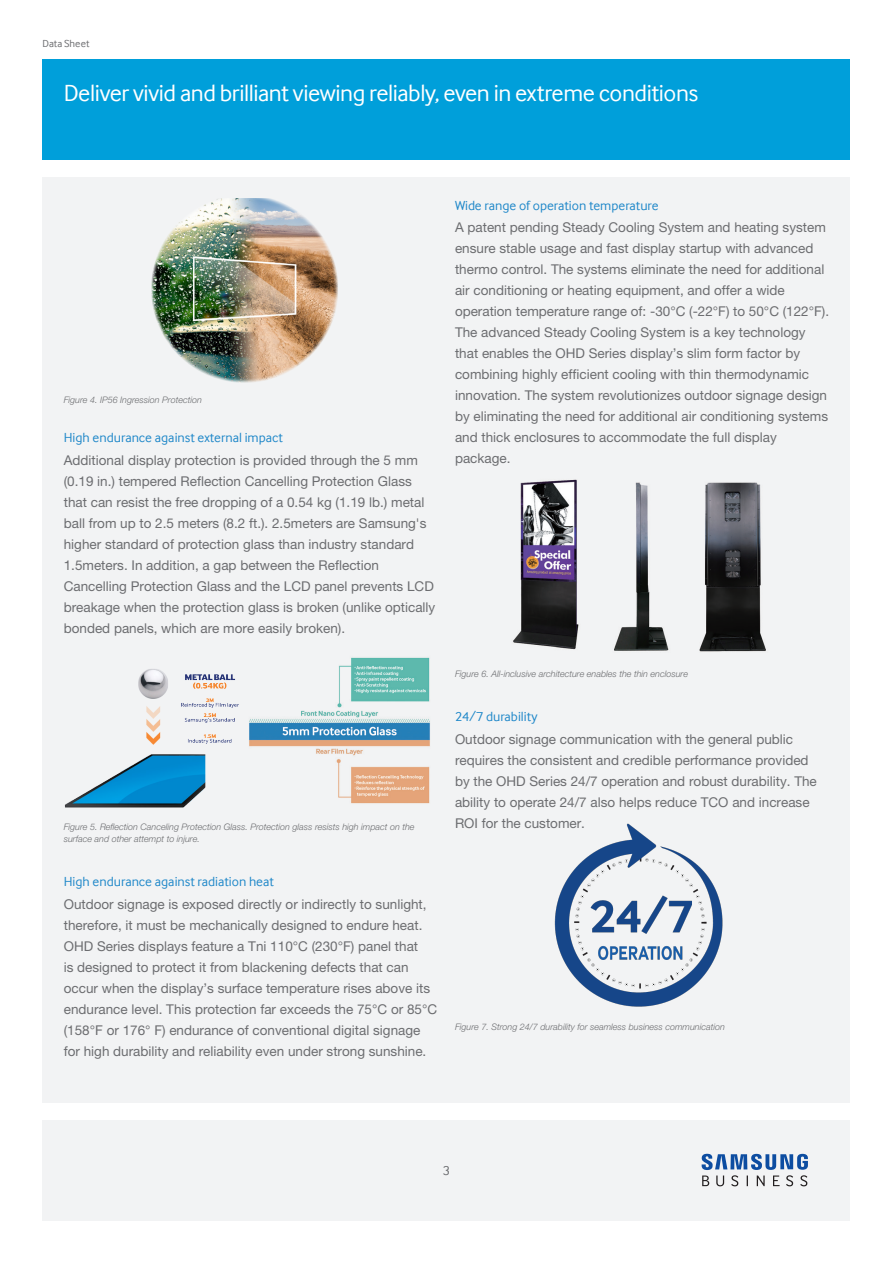
<style>
.page{position:relative;width:893px;height:1263px;background:#fff}
.page>*{position:absolute;margin:0;border:0;box-sizing:border-box;transform-origin:0 0}
.Header__inner_pages{font:24px "Samsung Inter Face";letter-spacing:-.02em;color:#fff}
.Body_copy{font:13.5px/21px "Helvetica Neue LT Pro";color:#6c6d70}
.Heading_2{font:13.5px "Samsung Inter Face";color:#2088c9}
.t1{font:13.5px "Samsung Inter Face";color:#6c6d70}
.t2{font:10.5px "Samsung Inter Face";letter-spacing:.005em;color:#6c6d70}
.Figure{font:italic 300 9px/12px "Helvetica Neue LT Pro";color:#6c6d70}
</style>
<div class="page">
<div style="left:43px;top:1120px;width:807px;height:100px;background:#f2f3f4"></div>
<div style="left:43px;top:60px;width:807px;height:100px;background:#009fda"></div>
<div style="left:43px;top:177px;width:807px;height:926px;background:#f2f3f4"></div>
<svg style="left:702px;top:1154px;width:106px;height:32px"></svg>
<img style="left:151px;top:199px;width:187px;height:184px">
<img style="left:513px;top:479px;width:253px;height:173px">
<img style="left:64px;top:669px;width:175px;height:139px">
<img style="left:249px;top:657px;width:181px;height:147px">
<img style="left:554px;top:823px;width:169px;height:184px">
<p class="t2" style="left:43px;top:38px;width:48px">Data Sheet</p>
<p class="Header__inner_pages" style="left:64px;top:79px;width:636px">Deliver vivid and brilliant viewing reliably, even in extreme conditions</p>
<p class="Figure" style="left:64px;top:393px;width:140px">Figure 4. IP56 Ingression Protection</p>
<p class="Heading_2" style="left:64px;top:430px;width:221px">High endurance against external impact</p>
<p class="Body_copy" style="left:64px;top:449px;width:373px">Additional display protection is provided through the 5 mm (0.19 in.) tempered Reflection Cancelling Protection Glass that can resist the free dropping of a 0.54 kg (1.19 lb.) metal ball from up to 2.5 meters (8.2 ft.). 2.5meters are Samsung's higher standard of protection glass than industry standard 1.5meters. In addition, a gap between the Reflection Cancelling Protection Glass and the LCD panel prevents LCD breakage when the protection glass is broken (unlike optically bonded panels, which are more easily broken).</p>
<p class="Figure" style="left:64px;top:820px;width:352px">Figure 5. Reflection Canceling Protection Glass. Protection glass resists high impact on the surface and other attempt to injure.</p>
<p class="Heading_2" style="left:64px;top:874px;width:212px">High endurance against radiation heat</p>
<p class="Body_copy" style="left:64px;top:893px;width:375px">Outdoor signage is exposed directly or indirectly to sunlight, therefore, it must be mechanically designed to endure heat.<br>OHD Series displays feature a Tni 110°C (230°F) panel that<br>is designed to protect it from blackening defects that can occur when the display’s surface temperature rises above its endurance level. This protection far exceeds the 75°C or 85°C (158°F or 176° F) endurance of conventional digital signage for high durability and reliability even under strong sunshine.</p>
<p class="Heading_2" style="left:455px;top:198px;width:205px">Wide range of operation temperature</p>
<p class="Body_copy" style="left:455px;top:217px;width:376px">A patent pending Steady Cooling System and heating system ensure stable usage and fast display startup with advanced thermo control. The systems eliminate the need for additional air conditioning or heating equipment, and offer a wide operation temperature range of: -30°C (-22°F) to 50°C (122°F).<br>The advanced Steady Cooling System is a key technology that enables the OHD Series display’s slim form factor by combining highly efficient cooling with thin thermodynamic innovation. The system revolutionizes outdoor signage design by eliminating the need for additional air conditioning systems and thick enclosures to accommodate the full display package.</p>
<p class="Figure" style="left:455px;top:668px;width:235px">Figure 6. All-inclusive architecture enables the thin enclosure</p>
<p class="Heading_2" style="left:455px;top:709px;width:84px">24/7 durability</p>
<p class="Body_copy" style="left:455px;top:728px;width:363px">Outdoor signage communication with the general public requires the consistent and credible performance provided by the OHD Series 24/7 operation and robust durability. The ability to operate 24/7 also helps reduce TCO and increase ROI for the customer.</p>
<p class="Figure" style="left:455px;top:1020px;width:271px">Figure 7. Strong 24/7 durability for seamless business communication</p>
<p class="t1" style="left:443px;top:1162px;width:9px">3</p>
</div>
